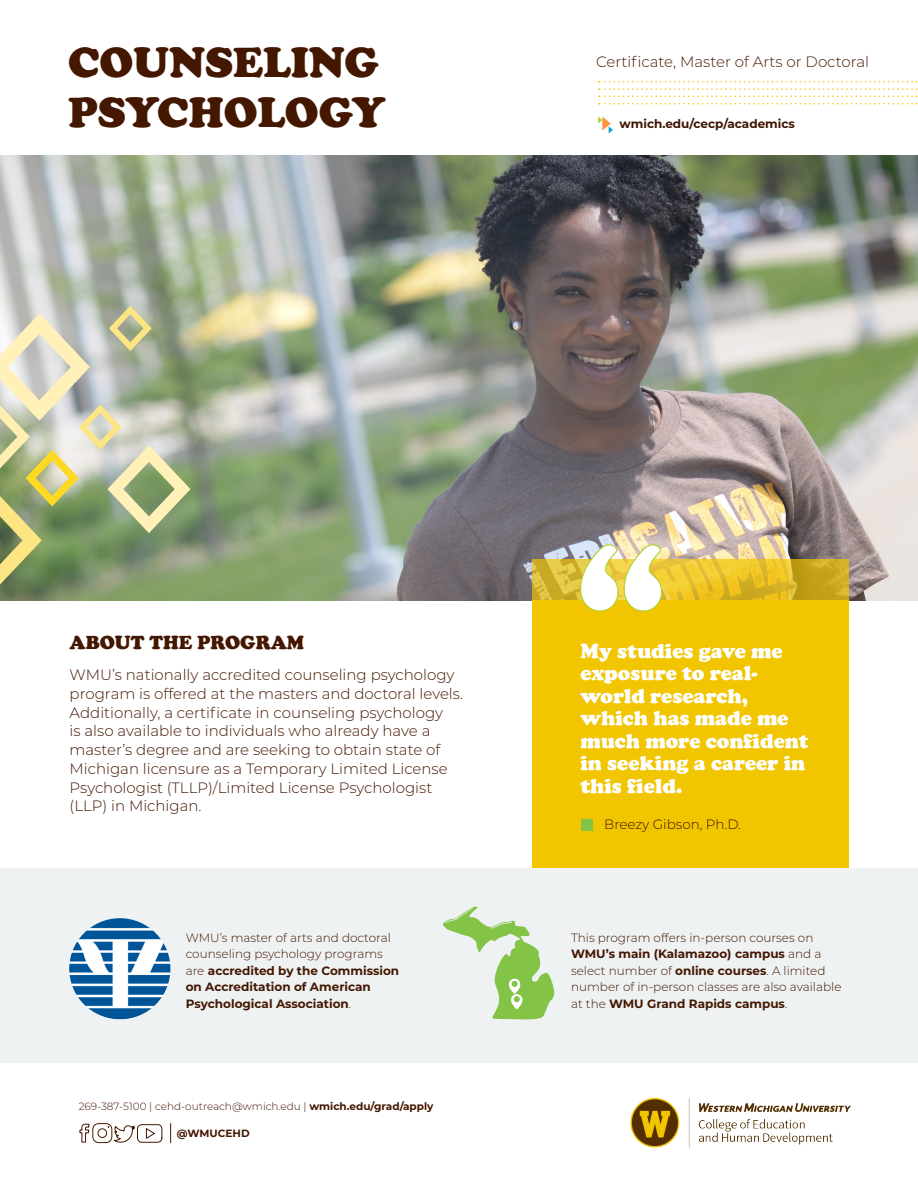
<style>
.page{position:relative;width:918px;height:1188px;background:#fff}
.page>*{position:absolute;margin:0;border:0;box-sizing:border-box;transform-origin:0 0}
.t1{font:900 43.5px "Cooper";color:#441700}
.t2{font:900 21px/22.5px "Cooper";color:#fff}
.t3{font:900 19.5px "Cooper";color:#441700}
.t4{font:300 15px/18.8px "Montserrat";color:#441700}
.t5{font:300 15px "Montserrat";color:#451a00}
.t6{font:300 13.5px "Montserrat";color:#441700}
.t7{font:300 12px/16.5px "Montserrat";color:#441700}
.t8{font:700 12px/16.5px "Montserrat";color:#441700}
.t9{font:700 12px "Montserrat";color:#3e1400}
.t10{font:300 10.5px "Montserrat";color:#441700}
.t11{font:700 10.5px "Montserrat";color:#441700}
.s1{font-weight:300}
.s2{font-weight:700}
</style>
<div class="page">
<img style="left:0;top:156px;width:918px;height:444px">
<div style="left:0;top:868px;width:918px;height:195px;background:#eff2f3"></div>
<svg style="left:598px;top:117px;width:15px;height:16px"></svg>
<div style="left:532px;top:600px;width:317px;height:268px;background:#f1c500"></div>
<svg style="left:532px;top:559px;width:317px;height:41px"></svg>
<svg style="left:579px;top:544px;width:84px;height:68px"></svg>
<div style="left:582px;top:819px;width:11px;height:12px;background:#83c447"></div>
<svg style="left:0;top:306px;width:191px;height:279px"></svg>
<svg style="left:599px;top:103px;width:319px;height:1px"></svg>
<svg style="left:599px;top:96px;width:319px;height:1px"></svg>
<svg style="left:599px;top:88px;width:319px;height:2px"></svg>
<svg style="left:599px;top:81px;width:319px;height:1px"></svg>
<img style="left:630px;top:1097px;width:221px;height:51px">
<svg style="left:79px;top:1123px;width:11px;height:20px"></svg>
<div style="left:92px;top:1123px;width:20px;height:20px;border:1px solid #451a00;border-radius:6px"></div>
<div style="left:98px;top:1128px;width:9px;height:10px;border:1px solid #451a00;border-radius:50%"></div>
<svg style="left:108px;top:1124px;width:55px;height:19px"></svg>
<svg style="left:170px;top:1123px;width:1px;height:20px"></svg>
<svg style="left:443px;top:906px;width:111px;height:114px"></svg>
<img style="left:69px;top:918px;width:101px;height:101px;border-radius:51px">
<p class="t1" style="left:68px;top:37px;width:312px">COUNSELING</p>
<p class="t1" style="left:68px;top:87px;width:319px">PSYCHOLOGY</p>
<p class="t5" style="left:596px;top:52px;width:274px">Certificate, Master of Arts or Doctoral</p>
<p class="t9" style="left:620px;top:115px;width:177px">wmich.edu/cecp/academics</p>
<p class="t3" style="left:70px;top:631px;width:236px">ABOUT THE PROGRAM</p>
<p class="t4" style="left:70px;top:665px;width:395px">WMU’s nationally accredited counseling psychology program is offered at the masters and doctoral levels.<br>Additionally, a certificate in counseling psychology<br>is also available to individuals who already have a master’s degree and are seeking to obtain state of Michigan licensure as a Temporary Limited License Psychologist (TLLP)/Limited License Psychologist (LLP) in Michigan.</p>
<p class="t8" style="left:186px;top:928px;width:215px"><span class="s1">WMU’s master of arts and doctoral counseling psychology programs are</span> accredited by the Commission on Accreditation of American<br>Psychological Association<span class="s1">.</span></p>
<p class="t10" style="left:79px;top:1099px;width:356px">269-387-5100 | cehd-outreach@wmich.edu | <span class="s2">wmich.edu/grad/apply</span></p>
<p class="t11" style="left:177px;top:1126px;width:74px">@WMUCEHD</p>
<p class="t2" style="left:580px;top:640px;width:230px">My studies gave me exposure to real&shy;world research, which has made me much more confident in seeking a career in this field.</p>
<p class="t6" style="left:604px;top:815px;width:138px">Breezy Gibson, Ph.D.</p>
<p class="t7" style="left:571px;top:929px;width:272px">This program offers in-person courses on <span class="s2">WMU’s main (Kalamazoo) campus</span> and a select number of <span class="s2">online courses</span>. A limited number of in-person classes are also available at the <span class="s2">WMU Grand Rapids campus</span>.</p>
</div>
